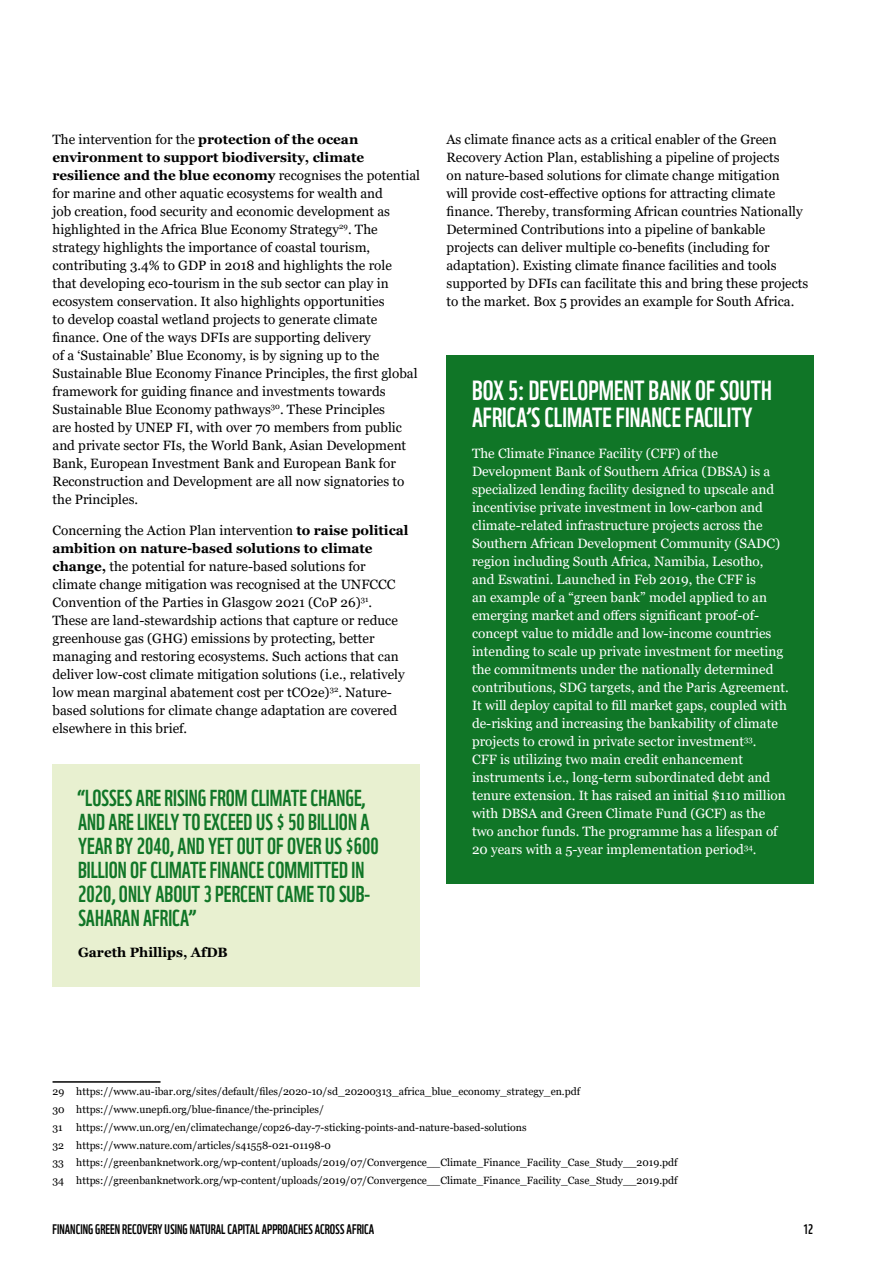
<style>
.page{position:relative;width:893px;height:1263px;background:#fff}
.page>*{position:absolute;margin:0;border:0;box-sizing:border-box;transform-origin:0 0}
.t1{font:27px/27px "WWF";color:#fff}
.t2{font:22.5px/24px "WWF";color:#107627}
.t3{font:13.5px/18px "Georgia";color:#000}
.t4{font:13.5px/18px "Georgia";color:#fff}
.t5{font:13.5px "WWF";color:#000}
.t6{font:700 13.5px "Georgia";color:#000}
.t7{font:10.5px/17.7px "Georgia";color:#000}
.s1{font-weight:700}
</style>
<div class="page">
<div style="left:53px;top:764px;width:367px;height:222px;background:#e8f0d0"></div>
<hr style="left:53px;top:1081px;width:108px;height:2px;background:#000">
<div style="left:446px;top:355px;width:368px;height:529px;background:#107627"></div>
<p class="t3" style="left:53px;top:130px;width:369px">The intervention for the <span class="s1">protection of the ocean environment to support biodiversity, climate resilience and the blue economy</span> recognises the potential for marine and other aquatic ecosystems for wealth and<br>job creation, food security and economic development as highlighted in the Africa Blue Economy Strategy<sup>29</sup>. The strategy highlights the importance of coastal tourism, contributing 3.4% to GDP in 2018 and highlights the role<br>that developing eco-tourism in the sub sector can play in ecosystem conservation. It also highlights opportunities<br>to develop coastal wetland projects to generate climate finance. One of the ways DFIs are supporting delivery<br>of a ‘Sustainable’ Blue Economy, is by signing up to the Sustainable Blue Economy Finance Principles, the first global framework for guiding finance and investments towards Sustainable Blue Economy pathways<sup>30</sup>. These Principles<br>are hosted by UNEP FI, with over 70 members from public and private sector FIs, the World Bank, Asian Development Bank, European Investment Bank and European Bank for Reconstruction and Development are all now signatories to the Principles.</p>
<p class="t3" style="left:53px;top:521px;width:358px">Concerning the Action Plan intervention <span class="s1">to raise political ambition on nature-based solutions to climate change,</span> the potential for nature-based solutions for climate change mitigation was recognised at the UNFCCC Convention of the Parties in Glasgow 2021 (CoP 26)<sup>31</sup>.<br>These are land-stewardship actions that capture or reduce greenhouse gas (GHG) emissions by protecting, better managing and restoring ecosystems. Such actions that can deliver low-cost climate mitigation solutions (i.e., relatively low mean marginal abatement cost per tCO2e)<sup>32</sup>. Nature&shy;based solutions for climate change adaptation are covered elsewhere in this brief.</p>
<h2 class="t2" style="left:78px;top:783px;width:302px">“LOSSES ARE RISING FROM CLIMATE CHANGE, AND ARE LIKELY TO EXCEED US $ 50 BILLION A YEAR BY 2040, AND YET OUT OF OVER US $600<br>BILLION OF CLIMATE FINANCE COMMITTED IN 2020, ONLY ABOUT 3 PERCENT CAME TO SUB-SAHARAN AFRICA”</h2>
<p class="t6" style="left:78px;top:943px;width:151px">Gareth Phillips, AfDB</p>
<p class="t3" style="left:446px;top:130px;width:363px">As climate finance acts as a critical enabler of the Green Recovery Action Plan, establishing a pipeline of projects<br>on nature-based solutions for climate change mitigation<br>will provide cost-effective options for attracting climate finance. Thereby, transforming African countries Nationally Determined Contributions into a pipeline of bankable projects can deliver multiple co-benefits (including for adaptation). Existing climate finance facilities and tools supported by DFIs can facilitate this and bring these projects to the market. Box 5 provides an example for South Africa.</p>
<h1 class="t1" style="left:472px;top:374px;width:301px">BOX 5: DEVELOPMENT BANK OF SOUTH<br>AFRICA’S CLIMATE FINANCE FACILITY</h1>
<p class="t4" style="left:472px;top:445px;width:318px">The Climate Finance Facility (CFF) of the Development Bank of Southern Africa (DBSA) is a specialized lending facility designed to upscale and incentivise private investment in low-carbon and climate-related infrastructure projects across the Southern African Development Community (SADC) region including South Africa, Namibia, Lesotho, and Eswatini. Launched in Feb 2019, the CFF is<br>an example of a “green bank” model applied to an emerging market and offers significant proof-of&shy;concept value to middle and low-income countries intending to scale up private investment for meeting the commitments under the nationally determined contributions, SDG targets, and the Paris Agreement.<br>It will deploy capital to fill market gaps, coupled with de-risking and increasing the bankability of climate projects to crowd in private sector investment<sup>33</sup>.<br>CFF is utilizing two main credit enhancement instruments i.e., long-term subordinated debt and tenure extension. It has raised an initial $110 million with DBSA and Green Climate Fund (GCF) as the two anchor funds. The programme has a lifespan of 20 years with a 5-year implementation period<sup>34</sup>.</p>
<p class="t7" style="left:53px;top:1083px;width:529px">29 https://www.au-ibar.org/sites/default/files/2020-10/sd_20200313_africa_blue_economy_strategy_en.pdf<br>30 https://www.unepfi.org/blue-finance/the-principles/<br>31</p>
<p class="t7" style="left:53px;top:1119px;width:627px;text-indent:24px">https://www.un.org/en/climatechange/cop26-day-7-sticking-points-and-nature-based-solutions<br>32 https://www.nature.com/articles/s41558-021-01198-0<br>33 https://greenbanknetwork.org/wp-content/uploads/2019/07/Convergence__Climate_Finance_Facility_Case_Study__2019.pdf 34 https://greenbanknetwork.org/wp-content/uploads/2019/07/Convergence__Climate_Finance_Facility_Case_Study__2019.pdf</p>
<p class="t5" style="left:53px;top:1219px;width:323px">FINANCING GREEN RECOVERY USING NATURAL CAPITAL APPROACHES ACROSS AFRICA</p>
<p class="t5" style="left:803px;top:1219px;width:11px">12</p>
</div>
